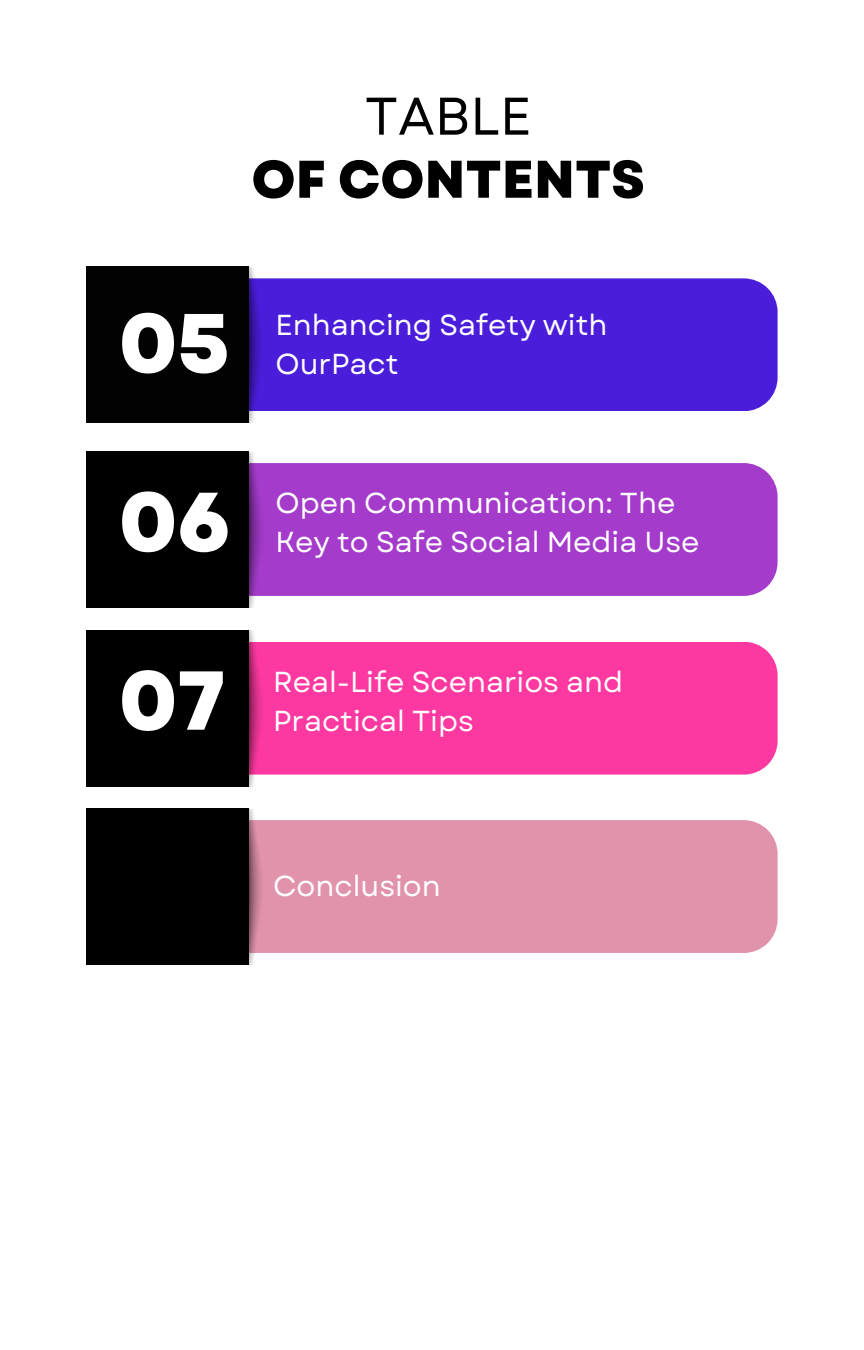
<style>
.page{position:relative;width:864px;height:1350px;background:#fff}
.page>*{position:absolute;margin:0;border:0;box-sizing:border-box;transform-origin:0 0}
.t1{font:800 83.25px "Garet";color:#fff}
.t2{font:800 52.88px "Garet";color:#000}
.t3{font:52.88px "Garet";color:#000}
.t4{font:28.8px/38.7px "Garet";color:#fff}
</style>
<div class="page">
<div style="left:264px;top:278px;width:514px;height:133px;background:#4a1ddb"></div>
<div style="left:264px;top:463px;width:514px;height:133px;background:#a43bcb"></div>
<div style="left:264px;top:642px;width:514px;height:133px;background:#fd39a1"></div>
<div style="left:264px;top:820px;width:514px;height:133px;background:#e293ac"></div>
<img style="left:249px;top:268px;width:15px;height:155px">
<img style="left:249px;top:452px;width:15px;height:156px">
<img style="left:249px;top:631px;width:15px;height:155px">
<img style="left:249px;top:809px;width:15px;height:156px">
<div style="left:86px;top:267px;width:163px;height:156px;background:#020202"></div>
<div style="left:86px;top:451px;width:163px;height:157px;background:#000"></div>
<div style="left:86px;top:630px;width:163px;height:156px;background:#000"></div>
<div style="left:86px;top:809px;width:163px;height:156px;background:#000"></div>
<p class="t3" style="left:365px;top:78px;width:168px">TABLE</p>
<p class="t2" style="left:252px;top:141px;width:395px">OF CONTENTS</p>
<p class="t1" style="left:119px;top:283px;width:112px">05</p>
<p class="t4" style="left:275px;top:305px;width:334px">Enhancing Safety with<br>OurPact</p>
<p class="t1" style="left:119px;top:462px;width:114px">06</p>
<p class="t1" style="left:119px;top:641px;width:108px">07</p>
<p class="t4" style="left:275px;top:484px;width:426px">Open Communication: The<br>Key to Safe Social Media Use</p>
<p class="t4" style="left:273px;top:662px;width:351px">Real-Life Scenarios and<br>Practical Tips</p>
<p class="t4" style="left:273px;top:867px;width:169px">Conclusion</p>
</div>
